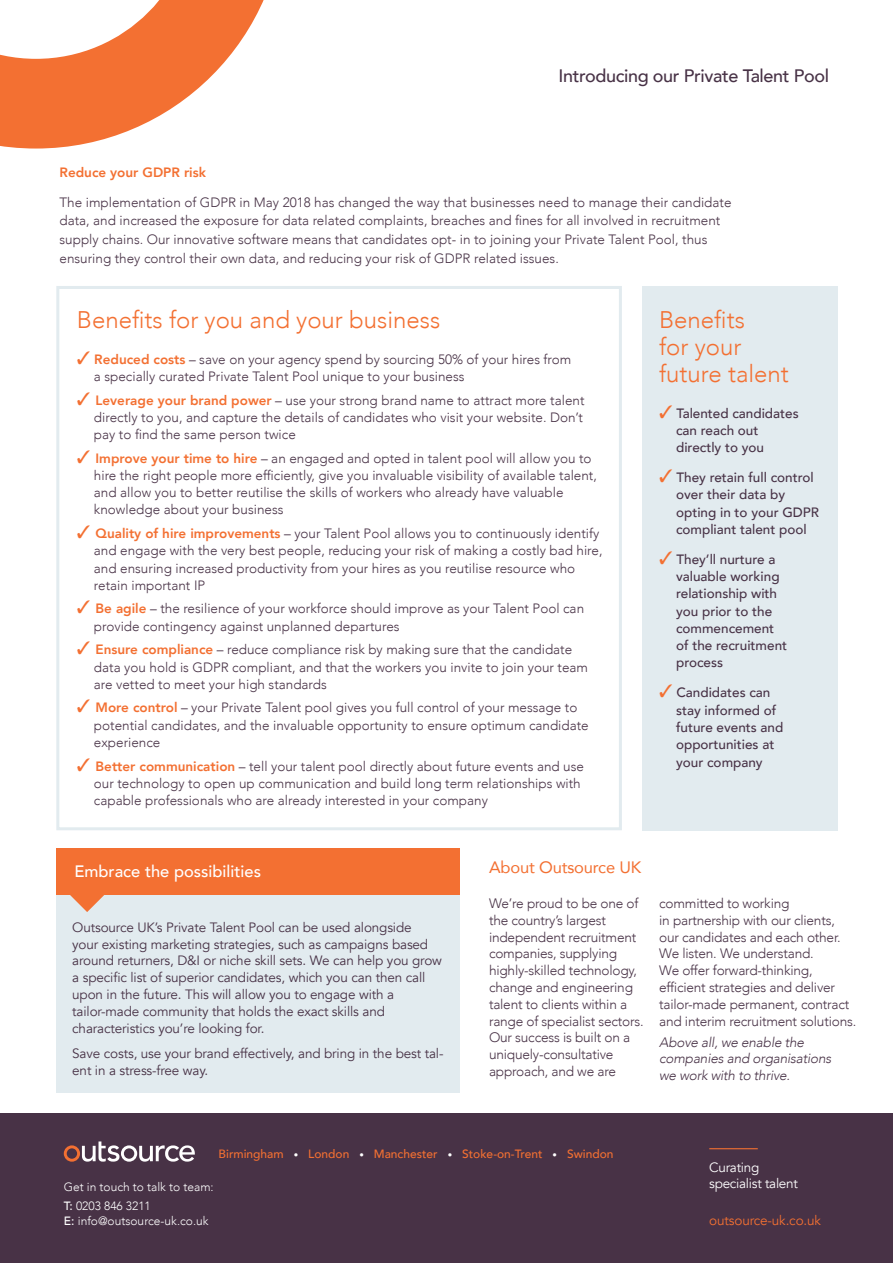
<style>
.page{position:relative;width:893px;height:1263px;background:#fff}
.page>*{position:absolute;margin:0;border:0;box-sizing:border-box;transform-origin:0 0}
.t1{font:300 24px/27px "Avenir";color:#f37032}
.t2{font:500 18px "Avenir";letter-spacing:-.02em;color:#483246}
.t3{font:500 16.5px "Avenir";color:#fff}
.t4{font:16.5px "Avenir";letter-spacing:-.01em;color:#f37032}
.t5{font:300 13.65px/16.8px "Avenir";letter-spacing:-.015em;color:#483246}
.t6{font:italic 300 13.65px/16.8px "Avenir";letter-spacing:-.015em;color:#483246}
.t7{font:300 13.5px/17.2px "Avenir";color:#483246}
.t8{font:13.5px/16.8px "Avenir";letter-spacing:-.01em;color:#483246}
.t9{font:500 13.5px/17.2px "Avenir";color:#483246}
.t10{font:13.5px/16.5px "Avenir";letter-spacing:-.02em;color:#fff}
.t11{font:800 13.5px "Avenir";color:#f37032}
.t12{font:13.5px "Avenir";letter-spacing:-.01em;color:#f37032}
.t13{font:300 12px/19.2px "Avenir";color:#fff}
.t14{font:500 12px "Avenir";color:#f37032}
.s1{color:#f37032}
.s2{font-weight:800;color:#f37032}
.s3{font-size:9px;color:#fff}
.s4{font-weight:500}
</style>
<div class="page">
<svg style="left:0;top:0;width:264px;height:149px"></svg>
<div style="left:56px;top:286px;width:566px;height:544px;border:3px solid #e2ebef"></div>
<div style="left:0;top:1113px;width:893px;height:150px;background:#483246"></div>
<hr style="left:709px;top:1148px;width:49px;height:1px;background:#f37032">
<svg style="left:64px;top:1141px;width:131px;height:21px"></svg>
<div style="left:56px;top:879px;width:404px;height:214px;background:#e2ebef"></div>
<div style="left:642px;top:286px;width:196px;height:544px;background:#e2ebef"></div>
<div style="left:56px;top:848px;width:404px;height:47px;background:#f37032"></div>
<svg style="left:70px;top:895px;width:34px;height:17px"></svg>
<h2 class="t2" style="left:559px;top:60px;width:272px">Introducing our Private Talent Pool</h2>
<p class="t11" style="left:60px;top:162px;width:148px">Reduce your GDPR risk</p>
<p class="t7" style="left:60px;top:193px;width:673px;line-height:18.8px">The implementation of GDPR in May 2018 has changed the way that businesses need to manage their candidate data, and increased the exposure for data related complaints, breaches and fines for all involved in recruitment supply chains. Our innovative software means that candidates opt- in to joining your Private Talent Pool, thus ensuring they control their own data, and reducing your risk of GDPR related issues.</p>
<h1 class="t1" style="left:77px;top:307px;width:365px">Benefits for you and your business</h1>
<p class="t7" style="left:94px;top:350px;width:479px;text-indent:-17px"><span class="s1">✓</span> <span class="s2">Reduced costs</span> – save on your agency spend by sourcing 50% of your hires from a specially curated Private Talent Pool unique to your business</p>
<p class="t7" style="left:94px;top:391px;width:492px;text-align:justify;text-indent:-17px"><span class="s1">✓</span> <span class="s2">Leverage your brand power</span> – use your strong brand name to attract more talent directly to you, and capture the details of candidates who visit your website. Don’t pay to find the same person twice</p>
<p class="t7" style="left:94px;top:449px;width:504px;text-indent:-17px"><span class="s1">✓</span> <span class="s2">Improve your time to hire</span> – an engaged and opted in talent pool will allow you to hire the right people more efficiently, give you invaluable visibility of available talent, and allow you to better reutilise the skills of workers who already have valuable knowledge about your business</p>
<p class="t7" style="left:94px;top:525px;width:510px;text-indent:-17px"><span class="s1">✓</span> <span class="s2">Quality of hire improvements</span> – your Talent Pool allows you to continuously identify and engage with the very best people, reducing your risk of making a costly bad hire, and ensuring increased productivity from your hires as you reutilise resource who retain important IP</p>
<p class="t7" style="left:94px;top:600px;width:492px;text-indent:-17px"><span class="s1">✓</span> <span class="s2">Be agile</span> – the resilience of your workforce should improve as your Talent Pool can provide contingency against unplanned departures</p>
<p class="t7" style="left:94px;top:641px;width:496px;text-indent:-17px"><span class="s1">✓</span> <span class="s2">Ensure compliance</span> – reduce compliance risk by making sure that the candidate data you hold is GDPR compliant, and that the workers you invite to join your team are vetted to meet your high standards</p>
<p class="t7" style="left:94px;top:699px;width:496px;text-indent:-17px"><span class="s1">✓</span> <span class="s2">More control</span> – your Private Talent pool gives you full control of your message to potential candidates, and the invaluable opportunity to ensure optimum candidate experience</p>
<p class="t7" style="left:94px;top:757px;width:492px;text-indent:-17px"><span class="s1">✓</span> <span class="s2">Better communication</span> – tell your talent pool directly about future events and use our technology to open up communication and build long term relationships with capable professionals who are already interested in your company</p>
<h1 class="t1" style="left:659px;top:307px;width:131px">Benefits<br>for your future talent</h1>
<p class="t9" style="left:676px;top:404px;width:124px;text-indent:-17px"><span class="s1">✓</span> Talented candidates can reach out directly to you</p>
<p class="t9" style="left:676px;top:468px;width:145px;text-indent:-17px"><span class="s1">✓</span> They retain full control over their data by opting in to your GDPR compliant talent pool</p>
<p class="t9" style="left:676px;top:550px;width:113px;text-indent:-17px"><span class="s1">✓</span> They’ll nurture a valuable working relationship with you prior to the commencement of the recruitment process</p>
<p class="t9" style="left:676px;top:683px;width:109px;text-indent:-17px"><span class="s1">✓</span> Candidates can stay informed of future events and opportunities at your company</p>
<p class="t3" style="left:74px;top:857px;width:188px">Embrace the possibilities</p>
<p class="t8" style="left:72px;top:919px;width:371px">Outsource UK’s Private Talent Pool can be used alongside<br>your existing marketing strategies, such as campaigns based around returners, D&amp;I or niche skill sets. We can help you grow a specific list of superior candidates, which you can then call upon in the future. This will allow you to engage with a tailor-made community that holds the exact skills and characteristics you’re looking for.</p>
<p class="t8" style="left:72px;top:1045px;width:373px;line-height:17.2px">Save costs, use your brand effectively, and bring in the best tal&shy;ent in a stress-free way.</p>
<p class="t4" style="left:489px;top:854px;width:154px">About Outsource UK</p>
<p class="t5" style="left:489px;top:895px;width:156px">We’re proud to be one of the country’s largest independent recruitment companies, supplying highly-skilled technology, change and engineering talent to clients within a range of specialist sectors.<br>Our success is built on a uniquely-consultative approach, and we are</p>
<p class="t5" style="left:659px;top:895px;width:199px">committed to working<br>in partnership with our clients, our candidates and each other.<br>We listen. We understand.<br>We offer forward-thinking, efficient strategies and deliver tailor-made permanent, contract and interim recruitment solutions.</p>
<p class="t6" style="left:659px;top:1033px;width:174px">Above all, we enable the companies and organisations we work with to thrive.</p>
<p class="t14" style="left:219px;top:1144px;width:396px">Birmingham <span class="s3">•</span> London <span class="s3">•</span> Manchester <span class="s3">•</span> Stoke-on-Trent <span class="s3">•</span> Swindon</p>
<p class="t13" style="left:64px;top:1177px;width:151px">Get in touch to talk to team:<br><span class="s4">T:</span> 0203 846 3211</p>
<p class="t13" style="left:64px;top:1212px;width:146px"><span class="s4">E:</span> info@outsource-uk.co.uk</p>
<p class="t10" style="left:709px;top:1159px;width:90px">Curating specialist talent</p>
<p class="t12" style="left:709px;top:1213px;width:113px">outsource-uk.co.uk</p>
</div>
